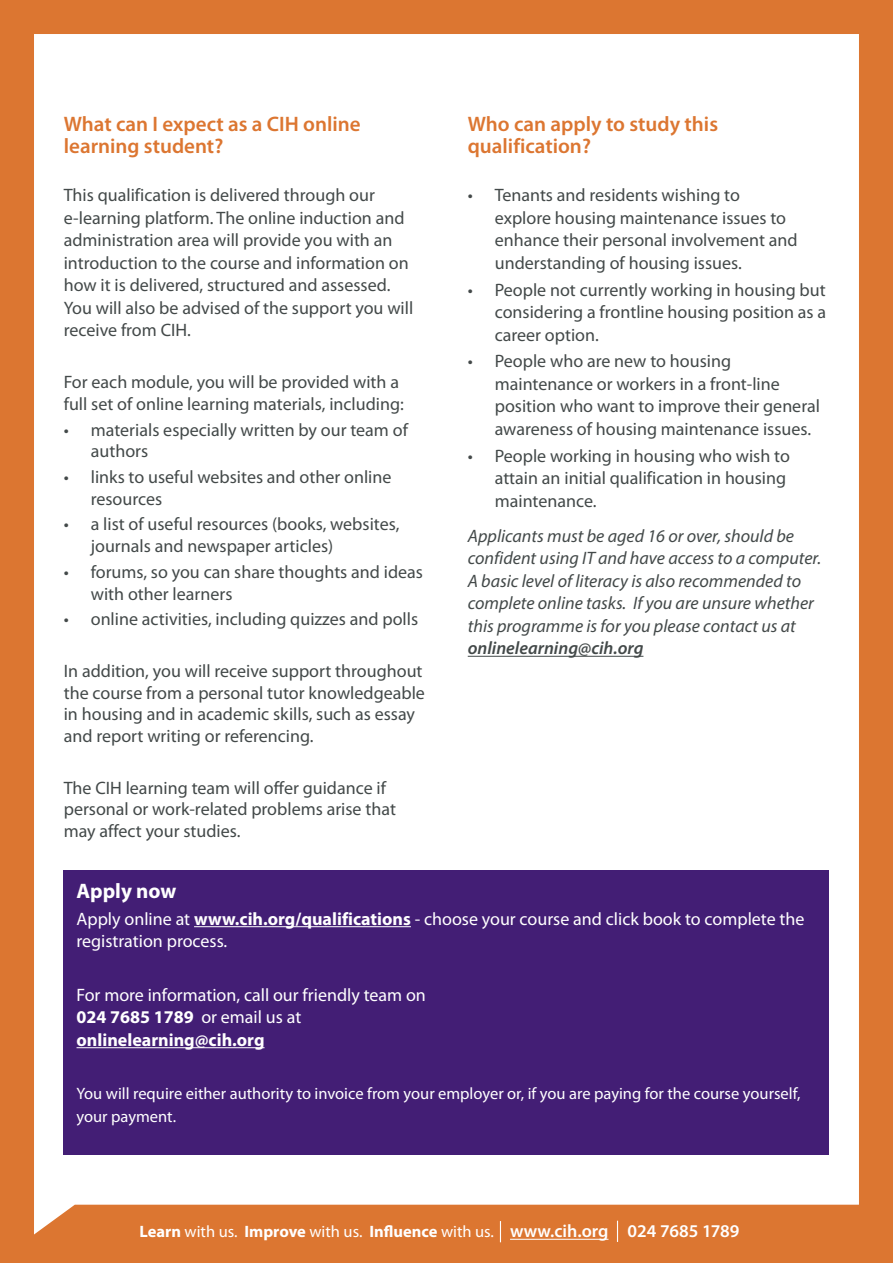
<style>
.page{position:relative;width:893px;height:1263px;background:#dc7631}
.page>*{position:absolute;margin:0;border:0;box-sizing:border-box;transform-origin:0 0}
.t1{font:600 21px/22.5px "Myriad Pro";color:#dc7631}
.t2{font:700 21px "Myriad Pro";color:#fff}
.t3{font:18px/22.5px "Myriad Pro";color:#434949}
.t4{font:italic 18px/22.5px "Myriad Pro";color:#434949}
.t5{font:18px/22.5px "Myriad Pro";color:#fff}
.t6{font:600 18px "Myriad Pro";color:#fff}
.t7{font:italic 600 18px "Myriad Pro";color:#434949}
.t8{font:16.5px/22.5px "Myriad Pro";color:#fff}
.s1{font-weight:700}
.s2{font-weight:700;font-size:16.5px}
.s3{font-weight:400;font-size:16.5px}
</style>
<div class="page">
<div style="left:34px;top:34px;width:825px;height:1200px;background:#fff"></div>
<svg style="left:500px;top:1221px;width:1px;height:21px"></svg>
<hr style="left:510px;top:1239px;width:98px;height:1px;background:#fff">
<svg style="left:617px;top:1221px;width:1px;height:21px"></svg>
<div style="left:64px;top:870px;width:765px;height:284px;background:#431e75"></div>
<hr style="left:194px;top:926px;width:217px;height:1px;background:#fff">
<hr style="left:77px;top:1047px;width:188px;height:1px;background:#fff">
<hr style="left:468px;top:656px;width:175px;height:1px;background:#434949">
<p class="t1" style="left:64px;top:112px;width:298px">What can I expect as a CIH online learning student?</p>
<p class="t3" style="left:64px;top:184px;width:351px">This qualification is delivered through our e-learning platform. The online induction and administration area will provide you with an introduction to the course and information on how it is delivered, structured and assessed.<br>You will also be advised of the support you will receive from CIH.</p>
<p class="t3" style="left:64px;top:371px;width:342px;line-height:21.6px">For each module, you will be provided with a full set of online learning materials, including:</p>
<p class="t3" style="left:91px;top:418px;width:319px;line-height:21.6px;text-indent:-27px">• materials especially written by our team of authors</p>
<p class="t3" style="left:91px;top:466px;width:302px;line-height:21.6px;text-indent:-27px">• links to useful websites and other online resources</p>
<p class="t3" style="left:91px;top:513px;width:310px;line-height:21.6px;text-indent:-27px">• a list of useful resources (books, websites, journals and newspaper articles)</p>
<p class="t3" style="left:91px;top:561px;width:334px;line-height:21.6px;text-indent:-27px">• forums, so you can share thoughts and ideas with other learners</p>
<p class="t3" style="left:64px;top:608px;width:356px">• online activities, including quizzes and polls</p>
<p class="t3" style="left:64px;top:660px;width:363px;line-height:21.6px">In addition, you will receive support throughout the course from a personal tutor knowledgeable in housing and in academic skills, such as essay and report writing or referencing.</p>
<p class="t3" style="left:64px;top:776px;width:334px;line-height:21.6px">The CIH learning team will offer guidance if personal or work-related problems arise that may affect your studies.</p>
<p class="t1" style="left:468px;top:112px;width:252px">Who can apply to study this qualification?</p>
<p class="t3" style="left:495px;top:184px;width:304px;text-indent:-27px">• Tenants and residents wishing to explore housing maintenance issues to enhance their personal involvement and understanding of housing issues.</p>
<p class="t3" style="left:495px;top:278px;width:333px;text-align:justify;text-indent:-27px">• People not currently working in housing but considering a frontline housing position as a career option.</p>
<p class="t3" style="left:495px;top:350px;width:327px;text-indent:-27px">• People who are new to housing maintenance or workers in a front-line position who want to improve their general awareness of housing maintenance issues.</p>
<p class="t3" style="left:495px;top:444px;width:297px;text-indent:-27px">• People working in housing who wish to attain an initial qualification in housing maintenance.</p>
<p class="t4" style="left:468px;top:524px;width:355px">Applicants must be aged 16 or over, should be confident using IT and have access to a computer.<br>A basic level of literacy is also recommended to complete online tasks. If you are unsure whether this programme is for you please contact us at</p>
<p class="t7" style="left:468px;top:637px;width:177px">onlinelearning@cih.org</p>
<p class="t2" style="left:77px;top:877px;width:101px">Apply now</p>
<p class="t5" style="left:77px;top:907px;width:729px">Apply online at <span class="s1">www.cih.org/qualifications</span> - choose your course and click book to complete the registration process.</p>
<p class="t5" style="left:77px;top:983px;width:351px">For more information, call our friendly team on<br><span class="s1">024 7685 1789</span> or email us at <span class="s1">onlinelearning@cih.org</span></p>
<p class="t8" style="left:77px;top:1082px;width:725px">You will require either authority to invoice from your employer or, if you are paying for the course yourself, your payment.</p>
<p class="t6" style="left:139px;top:1220px;width:602px"><span class="s2">Learn</span> <span class="s3">with us.</span> <span class="s2">Improve</span> <span class="s3">with us.</span> <span class="s2">Influence</span> <span class="s3">with us.</span> www.cih.org 024 7685 1789</p>
</div>
